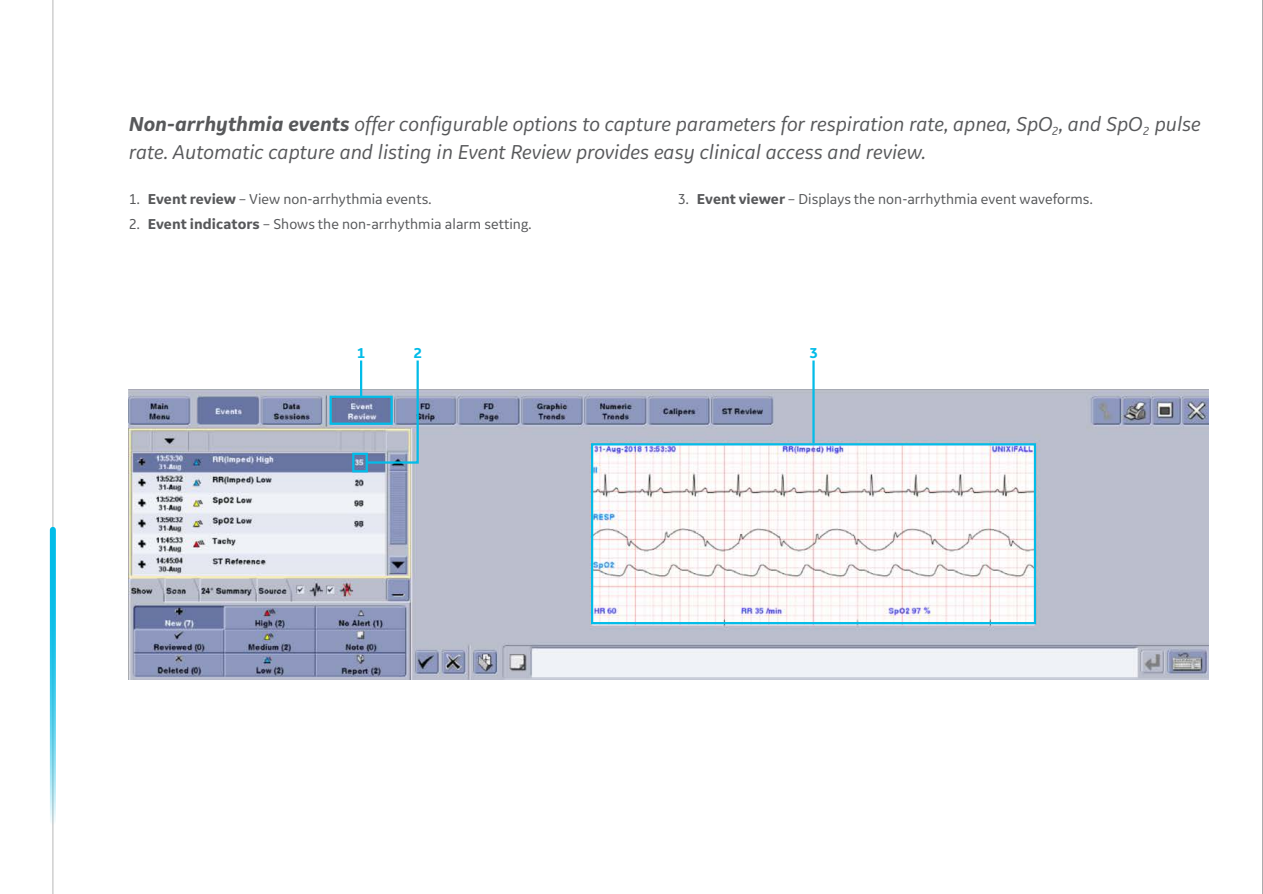
<style>
.page{position:relative;width:1263px;height:894px;background:#fff}
.page>*{position:absolute;margin:0;border:0;box-sizing:border-box;transform-origin:0 0}
.Body_Text{font:italic 21px/28.5px "GE Inspira Sans";color:#57585a}
.Body_Text-2{font:15px "GE Inspira Sans";color:#57585a}
.t1{font:700 15px "GE Inspira Sans";color:#02bce8}
.s1{font-weight:700}
</style>
<div class="page">
<hr style="left:52px;top:0;width:2px;height:893px;background:#ccc">
<svg style="left:50px;top:529px;width:6px;height:292px;background:#48cbea"></svg>
<img style="left:129px;top:389px;width:1080px;height:290px">
<hr style="left:360px;top:360px;width:2px;height:37px;background:#02bce8">
<div style="left:329px;top:395px;width:64px;height:29px;border:2px solid #02bce8"></div>
<div style="left:352px;top:452px;width:16px;height:20px;border:2px solid #02bce8"></div>
<svg style="left:365px;top:360px;width:55px;height:104px"></svg>
<hr style="left:812px;top:360px;width:2px;height:83px;background:#02bce8">
<div style="left:591px;top:443px;width:445px;height:181px;border:2px solid #02bce8"></div>
<hr style="left:1262px;top:0;width:1px;height:893px;background:#57585a">
<p class="Body_Text" style="left:129px;top:109px;width:1073px"><span class="s1">Non-arrhythmia events</span> offer configurable options to capture parameters for respiration rate, apnea, SpO<sub>2</sub>, and SpO<sub>2</sub> pulse rate. Automatic capture and listing in Event Review provides easy clinical access and review.</p>
<p class="Body_Text-2" style="left:129px;top:190px;width:304px">1. <span class="s1">Event review</span> – View non-arrhythmia events.</p>
<p class="Body_Text-2" style="left:129px;top:214px;width:404px">2. <span class="s1">Event indicators</span> – Shows the non-arrhythmia alarm setting.</p>
<p class="Body_Text-2" style="left:678px;top:190px;width:416px">3. <span class="s1">Event viewer</span> – Displays the non-arrhythmia event waveforms.</p>
<p class="t1" style="left:356px;top:343px;width:10px">1</p>
<p class="t1" style="left:413px;top:343px;width:10px">2</p>
<p class="t1" style="left:809px;top:343px;width:10px">3</p>
</div>
